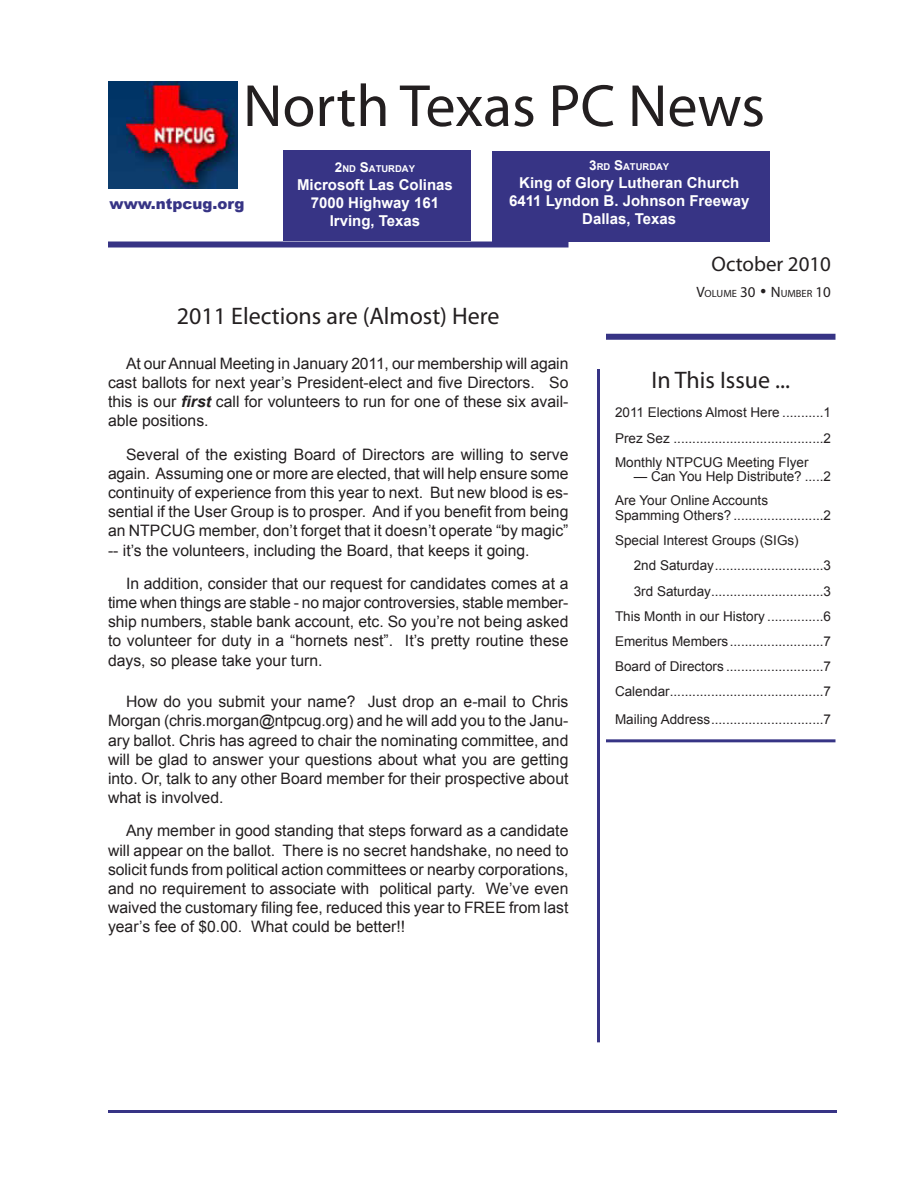
<style>
.page{position:relative;width:918px;height:1188px;background:#fff}
.page>*{position:absolute;margin:0;border:0;box-sizing:border-box;transform-origin:0 0}
.t1{font:60px "Myriad Pro";color:#231f20}
.t2{font:24px "Myriad Pro";color:#231f20}
.t3{font:21px "Myriad Pro";color:#231f20}
.Body_text_-_Indent{font:15.75px/19.2px "Arial";color:#231f20;text-align:justify}
.Arial_10b_Center{font:700 15px "Arial";color:#fff}
.Subhead_1{font:900 15px "Arial";color:#373485}
.Body_text_-_No_Inden{font:13.5px/14.9px "Arial";color:#231f20}
.t4{font:10.5px "Myriad Pro";color:#231f20}
.Arial_10b_Center-2{font:700 9.45px "Arial";color:#fff}
.s1{font-size:13.5px}
.s2{font-size:15px}
.s3{font-family:"Times New Roman";font-size:18px}
.s4{font-weight:700;font-style:italic}
</style>
<div class="page">
<hr style="left:108px;top:1110px;width:729px;height:3px;background:#373485">
<img style="left:108px;top:81px;width:129px;height:108px">
<div style="left:606px;top:334px;width:230px;height:6px;background:#373485"></div>
<hr style="left:606px;top:739px;width:230px;height:3px;background:#373485">
<div style="left:284px;top:150px;width:187px;height:91px;background:#373485"></div>
<div style="left:492px;top:151px;width:278px;height:91px;background:#373485"></div>
<hr style="left:597px;top:369px;width:3px;height:673px;background:#373485">
<div style="left:108px;top:242px;width:460px;height:6px;background:#373485"></div>
<p class="t1" style="left:243px;top:69px;width:524px">North Texas PC News</p>
<p class="Subhead_1" style="left:110px;top:192px;width:136px">www.ntpcug.org</p>
<p class="Arial_10b_Center-2" style="left:335px;top:162px;width:82px"><span class="s1">2</span>ND <span class="s1">S</span>ATURDAY</p>
<p class="Arial_10b_Center" style="left:297px;top:175px;width:157px">Microsoft Las Colinas</p>
<p class="Arial_10b_Center" style="left:311px;top:193px;width:130px">7000 Highway 161</p>
<p class="Arial_10b_Center" style="left:330px;top:211px;width:92px">Irving, Texas</p>
<p class="Arial_10b_Center-2" style="left:589px;top:161px;width:82px"><span class="s1">3</span>RD <span class="s1">S</span>ATURDAY</p>
<p class="Arial_10b_Center" style="left:519px;top:173px;width:222px">King of Glory Lutheran Church</p>
<p class="Arial_10b_Center" style="left:509px;top:191px;width:242px">6411 Lyndon B. Johnson Freeway</p>
<p class="Arial_10b_Center" style="left:582px;top:209px;width:95px">Dallas, Texas</p>
<p class="t3" style="left:712px;top:251px;width:121px">October 2010</p>
<p class="t4" style="left:697px;top:287px;width:136px"><span class="s2">V</span>OLUME <span class="s2">30</span> <span class="s3">•</span> <span class="s2">N</span>UMBER <span class="s2">10</span></p>
<p class="t2" style="left:177px;top:301px;width:324px">2011 Elections are (Almost) Here</p>
<p class="Body_text_-_Indent" style="left:108px;top:354px;width:462px;text-indent:18px">At our Annual Meeting in January 2011, our membership will again cast ballots for next year’s President-elect and five Directors. So this is our <span class="s4">first</span> call for volunteers to run for one of these six avail&shy;able positions.</p>
<p class="Body_text_-_Indent" style="left:108px;top:445px;width:462px;text-indent:18px">Several of the existing Board of Directors are willing to serve again. Assuming one or more are elected, that will help ensure some continuity of experience from this year to next. But new blood is es&shy;sential if the User Group is to prosper. And if you benefit from being an NTPCUG member, don’t forget that it doesn’t operate “by magic” -- it’s the volunteers, including the Board, that keeps it going.</p>
<p class="Body_text_-_Indent" style="left:108px;top:574px;width:462px;text-indent:18px">In addition, consider that our request for candidates comes at a time when things are stable - no major controversies, stable member&shy;ship numbers, stable bank account, etc. So you’re not being asked to volunteer for duty in a “hornets nest”. It’s pretty routine these days, so please take your turn.</p>
<p class="Body_text_-_Indent" style="left:108px;top:692px;width:462px;text-indent:18px">How do you submit your name? Just drop an e-mail to Chris Morgan (chris.morgan@ntpcug.org) and he will add you to the Janu&shy;ary ballot. Chris has agreed to chair the nominating committee, and will be glad to answer your questions about what you are getting into. Or, talk to any other Board member for their prospective about what is involved.</p>
<p class="Body_text_-_Indent" style="left:108px;top:821px;width:462px;text-indent:18px">Any member in good standing that steps forward as a candidate will appear on the ballot. There is no secret handshake, no need to solicit funds from political action committees or nearby corporations, and no requirement to associate with political party. We’ve even waived the customary filing fee, reduced this year to FREE from last year’s fee of $0.00. What could be better!!</p>
<p class="t2" style="left:651px;top:365px;width:140px">In This Issue ...</p>
<p class="Body_text_-_No_Inden" style="left:615px;top:405px;width:217px">2011 Elections Almost Here ...........1</p>
<p class="Body_text_-_No_Inden" style="left:615px;top:431px;width:217px">Prez Sez ........................................2</p>
<p class="Body_text_-_No_Inden" style="left:615px;top:454px;width:195px">Monthly NTPCUG Meeting Flyer</p>
<p class="Body_text_-_No_Inden" style="left:634px;top:469px;width:199px">— Can You Help Distribute? .....2</p>
<p class="Body_text_-_No_Inden" style="left:615px;top:493px;width:217px">Are Your Online Accounts<br>Spamming Others? ........................2</p>
<p class="Body_text_-_No_Inden" style="left:615px;top:533px;width:185px">Special Interest Groups (SIGs)</p>
<p class="Body_text_-_No_Inden" style="left:634px;top:558px;width:199px">2nd Saturday.............................3</p>
<p class="Body_text_-_No_Inden" style="left:634px;top:584px;width:199px">3rd Saturday..............................3</p>
<p class="Body_text_-_No_Inden" style="left:615px;top:609px;width:217px">This Month in our History ...............6</p>
<p class="Body_text_-_No_Inden" style="left:615px;top:634px;width:217px">Emeritus Members.........................7</p>
<p class="Body_text_-_No_Inden" style="left:615px;top:659px;width:217px">Board of Directors ..........................7</p>
<p class="Body_text_-_No_Inden" style="left:615px;top:684px;width:217px">Calendar.........................................7</p>
<p class="Body_text_-_No_Inden" style="left:615px;top:712px;width:217px">Mailing Address..............................7</p>
</div>
